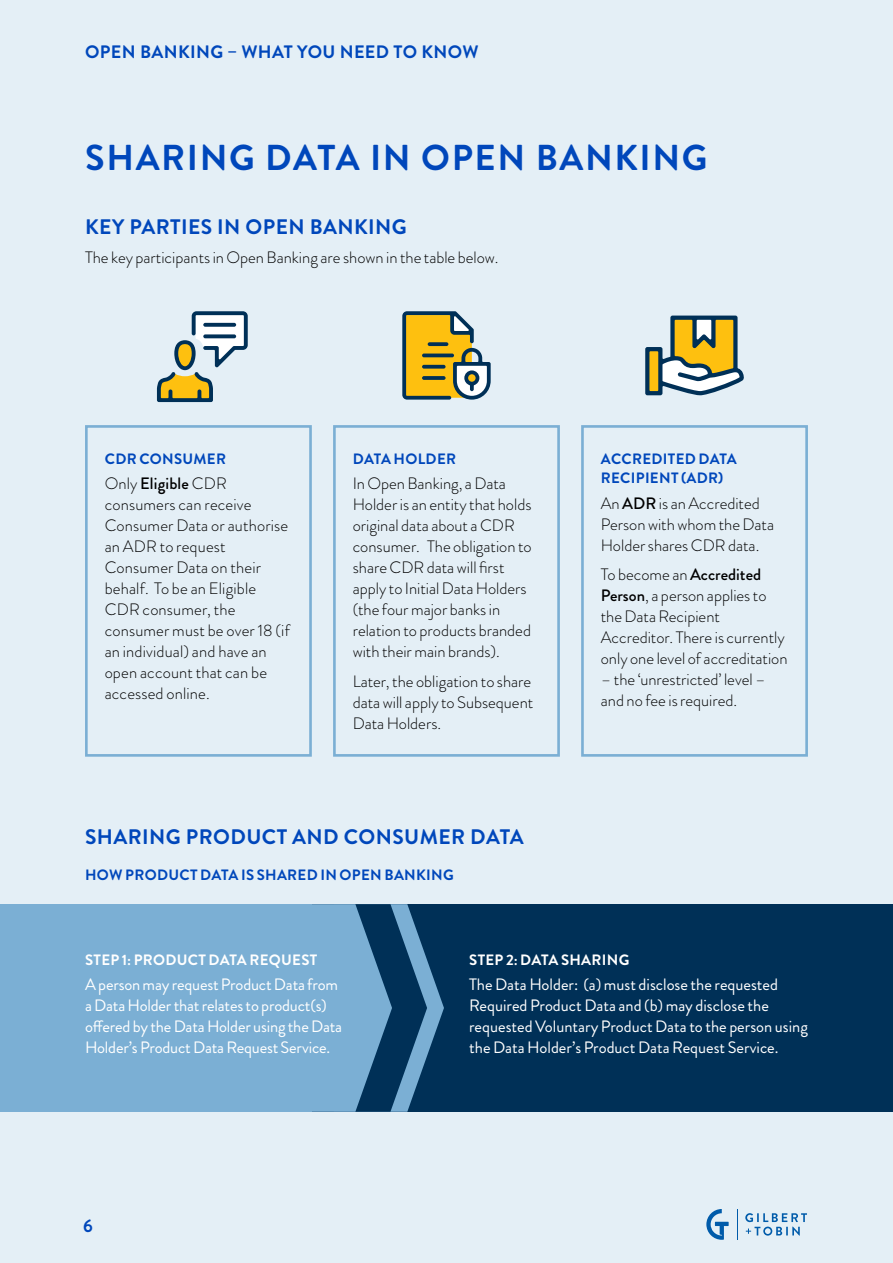
<style>
.page{position:relative;width:893px;height:1263px;background:#e4eff6}
.page>*{position:absolute;margin:0;border:0;box-sizing:border-box;transform-origin:0 0}
.t1{font:700 36px "Brandon Grotesque";letter-spacing:.045em;color:#0047bb}
.t2{font:700 21px "Brandon Grotesque";letter-spacing:.02em;color:#0047bb}
.t3{font:700 18px "Brandon Grotesque";letter-spacing:.02em;color:#0047bb}
.t4{font:300 16.5px/21px "Brandon Grotesque";color:#000}
.t5{font:16.5px/21px "Brandon Grotesque";letter-spacing:-.005em;color:#fff}
.t6{font:700 15px/19.5px "Brandon Grotesque";letter-spacing:.02em;color:#0047bb}
.t7{font:700 15px "Brandon Grotesque";letter-spacing:.02em;color:#fff}
.s1{font-weight:500}
</style>
<div class="page">
<div style="left:85px;top:425px;width:227px;height:332px;border:3px solid #7bafd4"></div>
<div style="left:333px;top:425px;width:227px;height:332px;border:3px solid #7bafd4"></div>
<div style="left:581px;top:425px;width:227px;height:332px;border:3px solid #7bafd4"></div>
<div style="left:0;top:904px;width:893px;height:208px;background:#003057"></div>
<svg style="left:312px;top:904px;width:132px;height:208px"></svg>
<div style="left:0;top:904px;width:312px;height:208px;background:#7bafd4"></div>
<svg style="left:402px;top:311px;width:89px;height:89px;background:#b8a75b"></svg>
<svg style="left:645px;top:316px;width:99px;height:79px"></svg>
<svg style="left:157px;top:311px;width:91px;height:91px"></svg>
<svg style="left:203px;top:323px;width:33px;height:4px"></svg>
<svg style="left:203px;top:334px;width:33px;height:4px"></svg>
<svg style="left:745px;top:1213px;width:62px;height:22px"></svg>
<svg style="left:706px;top:1209px;width:23px;height:31px"></svg>
<hr style="left:737px;top:1209px;width:1px;height:31px;background:#005baa">
<p class="t3" style="left:85px;top:40px;width:395px">OPEN BANKING – WHAT YOU NEED TO KNOW</p>
<h1 class="t1" style="left:85px;top:133px;width:624px">SHARING DATA IN OPEN BANKING</h1>
<p class="t2" style="left:85px;top:212px;width:323px">KEY PARTIES IN OPEN BANKING</p>
<p class="t4" style="left:85px;top:247px;width:415px">The key participants in Open Banking are shown in the table below.</p>
<p class="t6" style="left:105px;top:449px;width:123px">CDR CONSUMER</p>
<p class="t4" style="left:105px;top:473px;width:187px">Only <span class="s1">Eligible</span> CDR consumers can receive<br>Consumer Data or authorise an ADR to request<br>Consumer Data on their behalf. To be an Eligible<br>CDR consumer, the consumer must be over 18 (if an individual) and have an open account that can be accessed online.</p>
<p class="t6" style="left:353px;top:449px;width:105px">DATA HOLDER</p>
<p class="t4" style="left:353px;top:473px;width:180px">In Open Banking, a Data<br>Holder is an entity that holds original data about a CDR consumer. The obligation to share CDR data will first apply to Initial Data Holders (the four major banks in relation to products branded with their main brands).</p>
<p class="t4" style="left:353px;top:670px;width:182px;text-align:justify">Later, the obligation to share data will apply to Subsequent Data Holders.</p>
<p class="t2" style="left:85px;top:822px;width:440px">SHARING PRODUCT AND CONSUMER DATA</p>
<p class="t6" style="left:85px;top:865px;width:370px">HOW PRODUCT DATA IS SHARED IN OPEN BANKING</p>
<p class="t6" style="left:601px;top:449px;width:137px">ACCREDITED DATA<br>RECIPIENT (ADR)</p>
<p class="t4" style="left:601px;top:492px;width:175px">An <span class="s1">ADR</span> is an Accredited<br>Person with whom the Data<br>Holder shares CDR data.</p>
<p class="t4" style="left:601px;top:564px;width:188px">To become an <span class="s1">Accredited<br>Person</span>, a person applies to the Data Recipient<br>Accreditor. There is currently only one level of accreditation</p>
<p class="t4" style="left:601px;top:669px;width:166px">– the ‘unrestricted’ level – and no fee is required.</p>
<p class="t7" style="left:85px;top:949px;width:234px">STEP 1: PRODUCT DATA REQUEST</p>
<p class="t5" style="left:85px;top:974px;width:259px">A person may request Product Data from a Data Holder that relates to product(s) offered by the Data Holder using the Data Holder’s Product Data Request Service.</p>
<p class="t3" style="left:83px;top:1213px;width:11px">6</p>
<p class="t7" style="left:469px;top:949px;width:162px">STEP 2: DATA SHARING</p>
<p class="t5" style="left:469px;top:974px;width:340px">The Data Holder: (a) must disclose the requested Required Product Data and (b) may disclose the requested Voluntary Product Data to the person using the Data Holder’s Product Data Request Service.</p>
</div>
